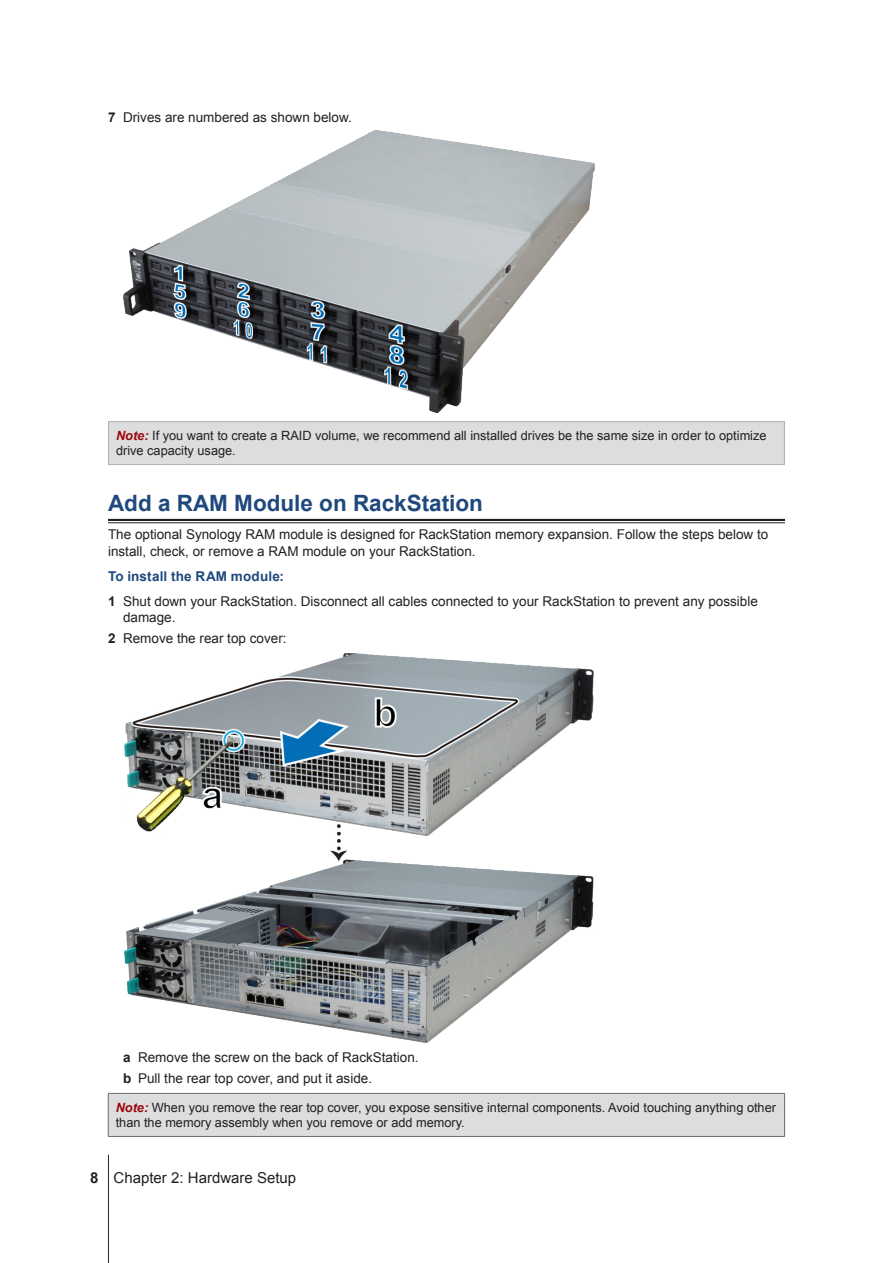
<style>
.page{position:relative;width:893px;height:1263px;background:#fff}
.page>*{position:absolute;margin:0;border:0;box-sizing:border-box;transform-origin:0 0}
.H2-underline{font:700 22.5px "Arial";color:#1f497d}
.t1{font:15px "Arial";color:#231f20}
.Body-sidebar{font:13.5px/16.2px "Arial";color:#231f20}
.DisplaySentence{font:700 13.5px "Arial";letter-spacing:.015em;color:#1f497d}
.Warning-sidebar{font:12.75px/15.3px "Arial";color:#231f20}
.s1{font-weight:700}
.s2{font-weight:700;font-style:italic;color:#9d070d}
</style>
<div class="page">
<hr style="left:108px;top:1155px;width:1px;height:108px;background:#231f20">
<hr style="left:108px;top:519px;width:677px;height:2px;background:#231f20">
<hr style="left:108px;top:522px;width:677px;height:1px;background:#231f20">
<img style="left:123px;top:131px;width:471px;height:281px">
<div style="left:109px;top:421px;width:675px;height:44px;background:#dcdddf"></div>
<hr style="left:108px;top:421px;width:677px;height:1px;background:#b2b3b7">
<hr style="left:108px;top:422px;width:1px;height:42px;background:#b2b3b7">
<hr style="left:784px;top:422px;width:1px;height:42px;background:#b2b3b7">
<hr style="left:108px;top:464px;width:677px;height:1px;background:#b2b3b7">
<img style="left:124px;top:653px;width:470px;height:390px">
<div style="left:108px;top:1093px;width:677px;height:43px;background:#dcdddf"></div>
<hr style="left:108px;top:1093px;width:677px;height:1px;background:#6c6d70">
<hr style="left:108px;top:1093px;width:1px;height:43px;background:#6c6d70">
<hr style="left:784px;top:1093px;width:1px;height:43px;background:#6c6d70">
<hr style="left:108px;top:1136px;width:677px;height:1px;background:#6c6d70">
<p class="Body-sidebar" style="left:108px;top:109px;width:245px"><span class="s1">7</span> Drives are numbered as shown below.</p>
<p class="Warning-sidebar" style="left:116px;top:428px;width:652px"><span class="s2">Note:</span> If you want to create a RAID volume, we recommend all installed drives be the same size in order to optimize drive capacity usage.</p>
<p class="H2-underline" style="left:108px;top:488px;width:377px">Add a RAM Module on RackStation</p>
<p class="Body-sidebar" style="left:108px;top:527px;width:662px">The optional Synology RAM module is designed for RackStation memory expansion. Follow the steps below to install, check, or remove a RAM module on your RackStation.</p>
<p class="DisplaySentence" style="left:108px;top:567px;width:178px">To install the RAM module:</p>
<p class="Body-sidebar" style="left:123px;top:593px;width:636px;text-indent:-15px"><span class="s1">1</span> Shut down your RackStation. Disconnect all cables connected to your RackStation to prevent any possible damage.</p>
<p class="Body-sidebar" style="left:108px;top:630px;width:180px"><span class="s1">2</span> Remove the rear top cover:</p>
<p class="Body-sidebar" style="left:123px;top:1049px;width:297px"><span class="s1">a</span> Remove the screw on the back of RackStation.</p>
<p class="Body-sidebar" style="left:123px;top:1070px;width:251px"><span class="s1">b</span> Pull the rear top cover, and put it aside.</p>
<p class="Warning-sidebar" style="left:116px;top:1100px;width:662px"><span class="s2">Note:</span> When you remove the rear top cover, you expose sensitive internal components. Avoid touching anything other than the memory assembly when you remove or add memory.</p>
<p class="t1" style="left:90px;top:1168px;width:207px"><span class="s1">8</span> Chapter 2: Hardware Setup</p>
</div>
